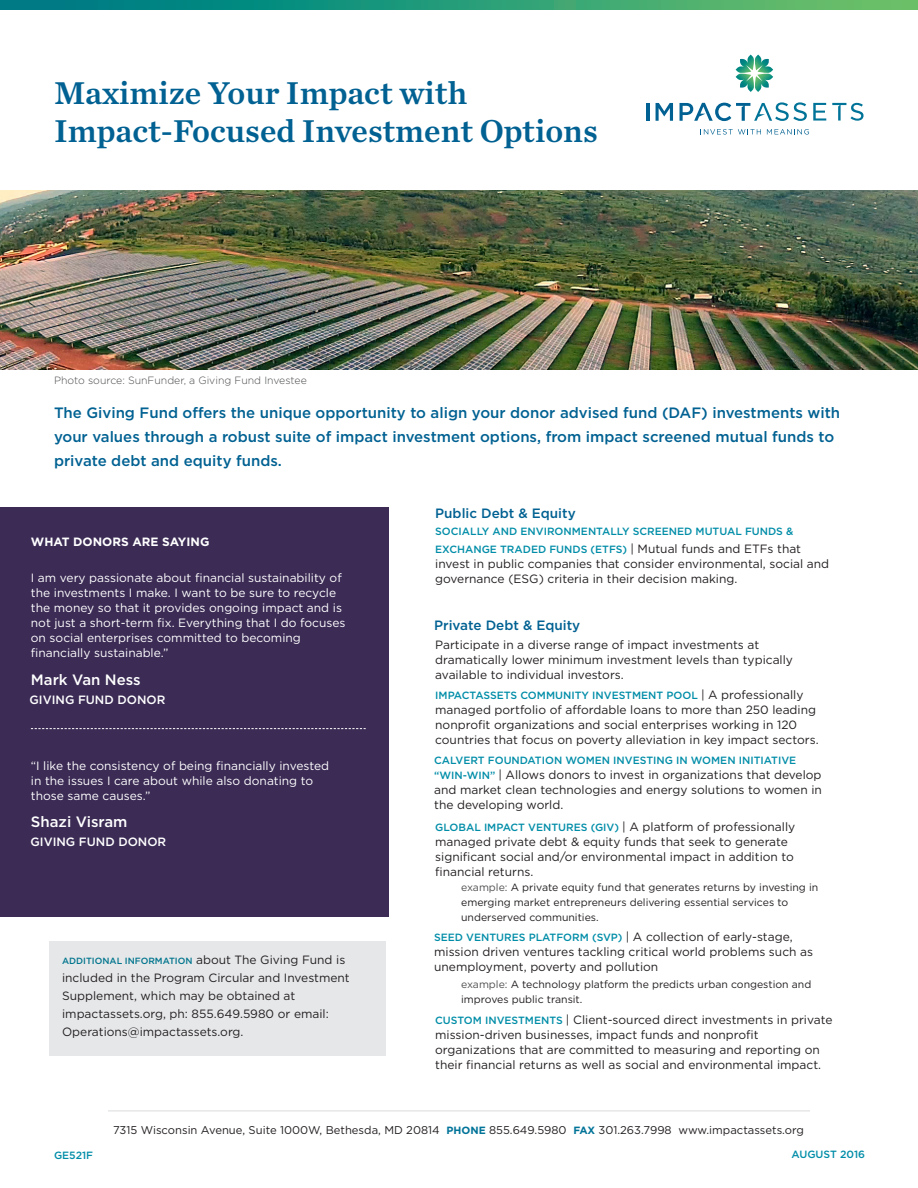
<style>
.page{position:relative;width:918px;height:1188px;background:#fff}
.page>*{position:absolute;margin:0;border:0;box-sizing:border-box;transform-origin:0 0}
.Sidebar_-_Header_1{font:33px/37.5px "Chronicle Text G2 Semi";color:#006192}
.Sidebar_-_Header_1-2{font:500 15px/24px "Gotham";color:#006192}
.Sidebar_-_Header_1-3{font:500 15px "Gotham";color:#fff}
.Sidebar_-_Header_1-4{font:500 13.5px "Gotham";color:#006192}
.Sidebar_-_Header_1-5{font:12px/15px "Gotham";color:#231f20}
.Sidebar_-_Header_1-6{font:12px/15px "Gotham";color:#fff}
.Body_1{font:12px/18px "Gotham";color:#231f20}
.Sidebar_-_Header_1-7{font:500 12px "Gotham";color:#fff}
.Sidebar_-_Header_1-8{font:700 12px "Gotham";color:#fff}
.t1{font:11.25px "Gotham";color:#231f20}
.Sidebar_-_Header_1-9{font:10.5px/15px "Gotham";color:#231f20}
.Sidebar_-_Header_1-10{font:500 10.5px/18px "Gotham";color:#008da8}
.Sidebar_-_Header_1-11{font:300 10.5px "Gotham";color:#494a4b}
.Body_1-2{font:500 9px "Gotham";color:#00758d}
.s1{font-weight:400;font-size:12px;color:#231f20}
.s2{font-weight:500;font-size:10.5px;color:#008da8}
.s3{color:#505052}
.s4{font-weight:700;font-size:10.5px;color:#007398}
</style>
<div class="page">
<svg style="left:703px;top:129px;width:58px;height:6px"></svg>
<svg style="left:767px;top:129px;width:42px;height:6px"></svg>
<svg style="left:736px;top:55px;width:37px;height:37px"></svg>
<svg style="left:813px;top:103px;width:13px;height:18px"></svg>
<svg style="left:832px;top:103px;width:32px;height:18px"></svg>
<hr style="left:647px;top:103px;width:3px;height:18px;background:#006192">
<svg style="left:656px;top:103px;width:17px;height:18px"></svg>
<svg style="left:680px;top:102px;width:127px;height:19px"></svg>
<svg style="left:0;top:0;width:918px;height:10px;background:#2b9d77"></svg>
<hr style="left:108px;top:1110px;width:702px;height:2px;background:#e6e7e9">
<div style="left:0;top:507px;width:388px;height:410px;background:#3b2b55"></div>
<svg style="left:31px;top:728px;width:335px;height:1px"></svg>
<img style="left:0;top:190px;width:918px;height:179px">
<div style="left:49px;top:941px;width:337px;height:115px;background:#e6e7e9"></div>
<p class="Sidebar_-_Header_1" style="left:54px;top:72px;width:545px">Maximize Your Impact with<br>Impact-Focused Investment Options</p>
<p class="Sidebar_-_Header_1-11" style="left:54px;top:374px;width:254px">Photo source: SunFunder, a Giving Fund Investee</p>
<p class="Sidebar_-_Header_1-2" style="left:54px;top:401px;width:788px">The Giving Fund offers the unique opportunity to align your donor advised fund (DAF) investments with your values through a robust suite of impact investment options, from impact screened mutual funds to private debt and equity funds.</p>
<p class="Sidebar_-_Header_1-8" style="left:31px;top:534px;width:180px">WHAT DONORS ARE SAYING</p>
<p class="Sidebar_-_Header_1-6" style="left:31px;top:570px;width:316px">I am very passionate about financial sustainability of the investments I make. I want to be sure to recycle the money so that it provides ongoing impact and is not just a short-term fix. Everything that I do focuses on social enterprises committed to becoming financially sustainable.”</p>
<p class="Sidebar_-_Header_1-3" style="left:31px;top:670px;width:111px">Mark Van Ness</p>
<p class="Sidebar_-_Header_1-7" style="left:30px;top:692px;width:137px">GIVING FUND DONOR</p>
<p class="Sidebar_-_Header_1-6" style="left:31px;top:758px;width:300px">“I like the consistency of being financially invested in the issues I care about while also donating to those same causes.”</p>
<p class="Sidebar_-_Header_1-3" style="left:31px;top:812px;width:98px">Shazi Visram</p>
<p class="Sidebar_-_Header_1-7" style="left:30px;top:834px;width:137px">GIVING FUND DONOR</p>
<p class="Body_1-2" style="left:62px;top:955px;width:285px">ADDITIONAL INFORMATION <span class="s1">about The Giving Fund is</span></p>
<p class="Body_1" style="left:62px;top:969px;width:289px">included in the Program Circular and Investment Supplement, which may be obtained at impactassets.org, ph: 855.649.5980 or email:<br>Operations@impactassets.org.</p>
<p class="Sidebar_-_Header_1-4" style="left:435px;top:505px;width:142px">Public Debt &amp; Equity</p>
<p class="Sidebar_-_Header_1-10" style="left:435px;top:523px;width:367px">SOCIALLY AND ENVIRONMENTALLY SCREENED MUTUAL FUNDS &amp;<br>EXCHANGE TRADED FUNDS (ETFS) <span class="s1">| Mutual funds and ETFs that</span></p>
<p class="Sidebar_-_Header_1-5" style="left:435px;top:556px;width:396px">invest in public companies that consider environmental, social and governance (ESG) criteria in their decision making.</p>
<p class="Sidebar_-_Header_1-4" style="left:434px;top:617px;width:148px">Private Debt &amp; Equity</p>
<p class="Sidebar_-_Header_1-5" style="left:435px;top:637px;width:359px">Participate in a diverse range of impact investments at dramatically lower minimum investment levels than typically available to individual investors.</p>
<p class="Sidebar_-_Header_1-10" style="left:435px;top:686px;width:370px">IMPACTASSETS COMMUNITY INVESTMENT POOL <span class="s1">| A professionally</span></p>
<p class="Sidebar_-_Header_1-5" style="left:435px;top:702px;width:385px">managed portfolio of affordable loans to more than 250 leading nonprofit organizations and social enterprises working in 120 countries that focus on poverty alleviation in key impact sectors.</p>
<p class="Sidebar_-_Header_1-10" style="left:434px;top:752px;width:364px">CALVERT FOUNDATION WOMEN INVESTING IN WOMEN INITIATIVE</p>
<p class="Sidebar_-_Header_1-5" style="left:434px;top:767px;width:389px;text-align:justify"><span class="s2">“WIN-WIN”</span> | Allows donors to invest in organizations that develop and market clean technologies and energy solutions to women in the developing world.</p>
<p class="Sidebar_-_Header_1-5" style="left:435px;top:819px;width:362px"><span class="s2">GLOBAL IMPACT VENTURES (GIV)</span> | A platform of professionally managed private debt &amp; equity funds that seek to generate significant social and/or environmental impact in addition to financial returns.</p>
<p class="Sidebar_-_Header_1-9" style="left:461px;top:880px;width:359px"><span class="s3">example:</span> A private equity fund that generates returns by investing in emerging market entrepreneurs delivering essential services to underserved communities.</p>
<p class="Sidebar_-_Header_1-5" style="left:434px;top:929px;width:380px"><span class="s2">SEED VENTURES PLATFORM (SVP)</span> | A collection of early-stage, mission driven ventures tackling critical world problems such as unemployment, poverty and pollution</p>
<p class="Sidebar_-_Header_1-9" style="left:461px;top:977px;width:352px"><span class="s3">example:</span> A technology platform the predicts urban congestion and improves public transit.</p>
<p class="Sidebar_-_Header_1-5" style="left:435px;top:1012px;width:399px"><span class="s2">CUSTOM INVESTMENTS</span> | Client-sourced direct investments in private mission-driven businesses, impact funds and nonprofit organizations that are committed to measuring and reporting on their financial returns as well as social and environmental impact.</p>
<p class="t1" style="left:113px;top:1123px;width:692px">7315 Wisconsin Avenue, Suite 1000W, Bethesda, MD 20814 <span class="s4">PHONE</span> 855.649.5980 <span class="s4">FAX</span> 301.263.7998 www.impactassets.org</p>
<p class="Sidebar_-_Header_1-10" style="left:54px;top:1146px;width:41px">GE521F</p>
<p class="Sidebar_-_Header_1-10" style="left:791px;top:1145px;width:75px">AUGUST 2016</p>
</div>
